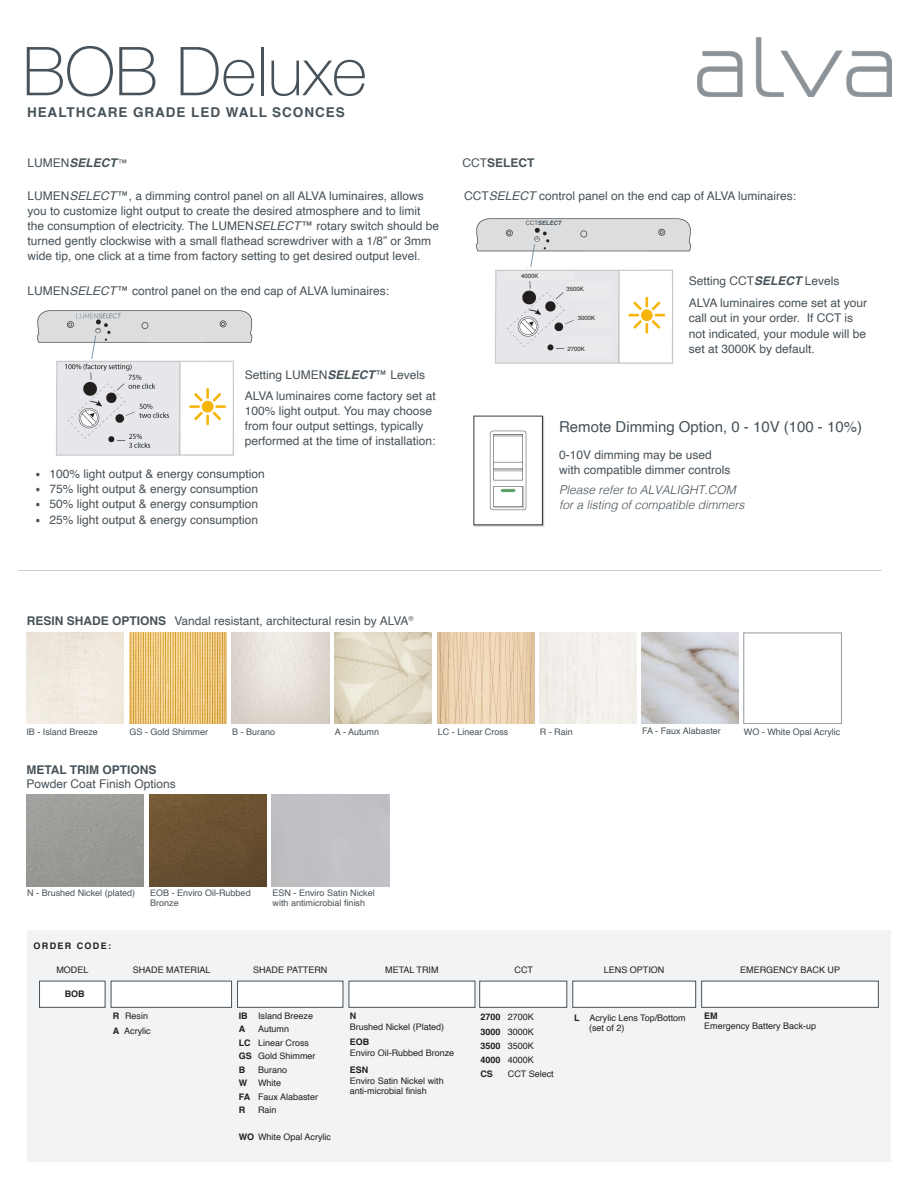
<style>
.page{position:relative;width:918px;height:1188px;background:#fff}
.page>*{position:absolute;margin:0;border:0;box-sizing:border-box;transform-origin:0 0}
.t1{font:100 67.5px "Helvetica Neue";color:#47525a}
.TABLE_TEXT{font:15px "Helvetica";color:#475259}
.TABLE_TEXT-2{font:700 13.5px "Helvetica";letter-spacing:.07em;color:#475259}
.TABLE_TEXT-3{font:12px/15px "Helvetica";color:#475259}
.Bullet_text{font:12px/15.3px "Helvetica";color:#475259}
.TABLE_TEXT-4{font:italic 300 12px "Helvetica";color:#475259}
.t2{font:700 12px "Helvetica";color:#475259}
.t3{font:italic 700 12px "Helvetica";color:#475259}
.TABLE_TEXT-5{font:9px/13.5px "Helvetica";color:#231f20}
.t4{font:9px/10.1px "Helvetica";color:#475259}
.TABLE_TEXT-6{font:700 9px "Helvetica";color:#231f20}
.TABLE_TEXT-7{font:700 9px "Helvetica";letter-spacing:.15em;color:#231f20}
.t5{font:6px "Helvetica";color:#231f20}
.t6{font:italic 700 6px "Helvetica";color:#475259}
.s1{font-weight:400;font-style:normal}
.s2{font-weight:300;font-style:normal;font-size:9px;color:#231f20}
.s3{font-style:italic}
.s4{font-weight:700;font-style:italic}
.s5{font-family:"Korolev Condensed";font-weight:500;font-size:10.5px}
.s6{font-weight:400}
.s7{font-weight:700}
</style>
<div class="page">
<div style="left:27px;top:930px;width:863px;height:231px;background:#f2f3f4"></div>
<div style="left:27px;top:633px;width:97px;height:91px;background:#f0eadf"></div>
<img style="left:232px;top:633px;width:98px;height:91px">
<img style="left:129px;top:633px;width:98px;height:91px">
<img style="left:437px;top:633px;width:98px;height:91px">
<img style="left:335px;top:633px;width:97px;height:91px">
<img style="left:149px;top:795px;width:118px;height:91px">
<img style="left:26px;top:795px;width:118px;height:91px">
<hr style="left:18px;top:570px;width:863px;height:1px;background:#475259">
<img style="left:37px;top:310px;width:216px;height:146px">
<img style="left:473px;top:415px;width:72px;height:112px">
<img style="left:476px;top:218px;width:215px;height:146px">
<div style="left:567px;top:282px;width:44px;height:16px;background:#e9eaeb"></div>
<div style="left:578px;top:311px;width:33px;height:17px;background:#e9eaeb"></div>
<div style="left:567px;top:338px;width:44px;height:20px;background:#e9eaeb"></div>
<div style="left:514px;top:220px;width:60px;height:8px;background:#dcddde"></div>
<div style="left:504px;top:272px;width:70px;height:8px;background:#e9eaeb"></div>
<img style="left:642px;top:633px;width:96px;height:91px">
<div style="left:540px;top:633px;width:97px;height:91px;background:#f3f0eb"></div>
<div style="left:39px;top:981px;width:66px;height:27px;background:#fff;border:1px solid #475259"></div>
<div style="left:349px;top:981px;width:126px;height:27px;background:#fff;border:1px solid #475259"></div>
<div style="left:111px;top:981px;width:121px;height:27px;background:#fff;border:1px solid #475259"></div>
<div style="left:480px;top:981px;width:87px;height:27px;background:#fff;border:1px solid #475259"></div>
<div style="left:237px;top:981px;width:106px;height:27px;background:#fff;border:1px solid #475259"></div>
<div style="left:573px;top:981px;width:123px;height:27px;background:#fff;border:1px solid #475259"></div>
<div style="left:701px;top:981px;width:178px;height:27px;background:#fff;border:1px solid #475259"></div>
<img style="left:698px;top:38px;width:194px;height:59px">
<p class="t1" style="left:22px;top:20px;width:346px">BOB Deluxe</p>
<p class="TABLE_TEXT-2" style="left:27px;top:104px;width:319px">HEALTHCARE GRADE LED WALL SCONCES</p>
<p class="t3" style="left:28px;top:155px;width:101px"><span class="s1">LUMEN</span>SELECT <span class="s2">™</span></p>
<p class="TABLE_TEXT-3" style="left:28px;top:189px;width:413px">LUMEN<span class="s3">SELECT</span>™, a dimming control panel on all ALVA luminaires, allows you to customize light output to create the desired atmosphere and to limit the consumption of electricity. The LUMEN<span class="s3">SELECT</span>™ rotary switch should be turned gently clockwise with a small flathead screwdriver with a 1/8” or 3mm wide tip, one click at a time from factory setting to get desired output level.</p>
<p class="TABLE_TEXT-3" style="left:28px;top:284px;width:363px">LUMEN<span class="s3">SELECT</span>™ control panel on the end cap of ALVA luminaires:</p>
<p class="TABLE_TEXT-3" style="left:245px;top:367px;width:182px">Setting LUMEN<span class="s4">SELECT</span>™ Levels</p>
<p class="TABLE_TEXT-3" style="left:245px;top:389px;width:192px">ALVA luminaires come factory set at 100% light output. You may choose from four output settings, typically performed at the time of installation:</p>
<p class="TABLE_TEXT-3" style="left:36px;top:467px;width:230px"><span class="s5">•</span> 100% light output &amp; energy consumption</p>
<p class="TABLE_TEXT-3" style="left:36px;top:482px;width:224px"><span class="s5">•</span> 75% light output &amp; energy consumption</p>
<p class="TABLE_TEXT-3" style="left:36px;top:497px;width:224px"><span class="s5">•</span> 50% light output &amp; energy consumption</p>
<p class="TABLE_TEXT-3" style="left:36px;top:512px;width:224px"><span class="s5">•</span> 25% light output &amp; energy consumption</p>
<p class="t2" style="left:463px;top:155px;width:74px"><span class="s6">CCT</span>SELECT</p>
<p class="TABLE_TEXT-3" style="left:464px;top:189px;width:334px">CCT<span class="s3">SELECT</span> control panel on the end cap of ALVA luminaires:</p>
<p class="t6" style="left:526px;top:219px;width:39px"><span class="s1">C C T</span> SELECT</p>
<p class="t5" style="left:521px;top:271px;width:19px">4000K</p>
<p class="t5" style="left:567px;top:284px;width:19px">3500K</p>
<p class="t5" style="left:578px;top:313px;width:19px">3000K</p>
<p class="t5" style="left:568px;top:344px;width:19px">2700K</p>
<p class="TABLE_TEXT-3" style="left:689px;top:274px;width:152px">Setting CCT<span class="s4">SELECT</span> Levels</p>
<p class="Bullet_text" style="left:689px;top:296px;width:180px">ALVA luminaires come set at your call out in your order. If CCT is not indicated, your module will be set at 3000K by default.</p>
<p class="TABLE_TEXT" style="left:559px;top:416px;width:305px">Remote Dimming Option, 0 - 10V (100 - 10%)</p>
<p class="TABLE_TEXT-3" style="left:559px;top:447px;width:154px">0-10V dimming may be used</p>
<p class="TABLE_TEXT-3" style="left:559px;top:462px;width:173px">with compatible dimmer controls</p>
<p class="TABLE_TEXT-4" style="left:559px;top:479px;width:178px">Please refer to ALVALIGHT.COM</p>
<p class="TABLE_TEXT-4" style="left:559px;top:494px;width:187px">for a listing of compatible dimmers</p>
<p class="TABLE_TEXT-3" style="left:27px;top:613px;width:388px"><span class="s7">RESIN SHADE OPTIONS</span> Vandal resistant, architectural resin by ALVA<sup>®</sup></p>
<p class="t4" style="left:540px;top:727px;width:35px">R - Rain</p>
<p class="t4" style="left:642px;top:726px;width:80px">FA - Faux Alabaster</p>
<p class="t4" style="left:26px;top:727px;width:73px">IB - Island Breeze</p>
<p class="t4" style="left:130px;top:727px;width:80px">GS - Gold Shimmer</p>
<p class="t4" style="left:232px;top:727px;width:45px">B - Burano</p>
<p class="t4" style="left:438px;top:727px;width:72px">LC - Linear Cross</p>
<p class="t4" style="left:744px;top:727px;width:98px">WO - White Opal Acrylic</p>
<p class="t4" style="left:335px;top:727px;width:46px">A - Autumn</p>
<p class="t2" style="left:26px;top:762px;width:132px">METAL TRIM OPTIONS</p>
<p class="TABLE_TEXT-3" style="left:26px;top:777px;width:151px">Powder Coat Finish Options</p>
<p class="t4" style="left:27px;top:888px;width:110px">N - Brushed Nickel (plated)</p>
<p class="t4" style="left:150px;top:888px;width:102px">EOB - Enviro Oil-Rubbed<br>Bronze</p>
<p class="t4" style="left:273px;top:888px;width:104px">ESN - Enviro Satin Nickel with antimicrobial finish</p>
<p class="TABLE_TEXT-7" style="left:34px;top:940px;width:79px">ORDER CODE:</p>
<p class="TABLE_TEXT-5" style="left:56px;top:964px;width:34px">MODEL</p>
<p class="TABLE_TEXT-5" style="left:133px;top:964px;width:79px">SHADE MATERIAL</p>
<p class="TABLE_TEXT-5" style="left:253px;top:964px;width:76px">SHADE PATTERN</p>
<p class="TABLE_TEXT-5" style="left:385px;top:964px;width:55px">METAL TRIM</p>
<p class="TABLE_TEXT-5" style="left:515px;top:964px;width:20px">CCT</p>
<p class="TABLE_TEXT-5" style="left:604px;top:964px;width:62px">LENS OPTION</p>
<p class="TABLE_TEXT-5" style="left:740px;top:964px;width:101px">EMERGENCY BACK UP</p>
<p class="TABLE_TEXT-6" style="left:65px;top:988px;width:21px">BOB</p>
<p class="TABLE_TEXT-5" style="left:113px;top:1009px;width:37px"><span class="s7">R</span> Resin</p>
<p class="TABLE_TEXT-5" style="left:113px;top:1024px;width:39px"><span class="s7">A</span> Acrylic</p>
<p class="TABLE_TEXT-5" style="left:258px;top:1009px;width:57px">Island Breeze</p>
<p class="TABLE_TEXT-5" style="left:258px;top:1023px;width:33px">Autumn</p>
<p class="TABLE_TEXT-5" style="left:258px;top:1036px;width:53px">Linear Cross</p>
<p class="TABLE_TEXT-5" style="left:258px;top:1050px;width:59px">Gold Shimmer</p>
<p class="TABLE_TEXT-5" style="left:258px;top:1063px;width:31px">Burano</p>
<p class="TABLE_TEXT-5" style="left:258px;top:1077px;width:25px">White</p>
<p class="TABLE_TEXT-5" style="left:258px;top:1090px;width:62px">Faux Alabaster<br>Rain</p>
<p class="TABLE_TEXT-5" style="left:239px;top:1131px;width:94px"><span class="s7">WO</span> White Opal Acrylic</p>
<p class="TABLE_TEXT-6" style="left:239px;top:1010px;width:10px">IB</p>
<p class="TABLE_TEXT-6" style="left:239px;top:1024px;width:8px">A</p>
<p class="TABLE_TEXT-6" style="left:239px;top:1037px;width:13px">LC</p>
<p class="TABLE_TEXT-6" style="left:239px;top:1051px;width:15px">GS</p>
<p class="TABLE_TEXT-6" style="left:239px;top:1064px;width:8px">B</p>
<p class="TABLE_TEXT-6" style="left:239px;top:1078px;width:10px">W</p>
<p class="TABLE_TEXT-6" style="left:239px;top:1091px;width:13px">FA</p>
<p class="TABLE_TEXT-6" style="left:239px;top:1105px;width:8px">R</p>
<p class="TABLE_TEXT-6" style="left:350px;top:1011px;width:8px">N</p>
<p class="TABLE_TEXT-5" style="left:350px;top:1020px;width:96px">Brushed Nickel (Plated)</p>
<p class="TABLE_TEXT-6" style="left:350px;top:1037px;width:21px">EOB</p>
<p class="TABLE_TEXT-5" style="left:350px;top:1046px;width:106px">Enviro Oil-Rubbed Bronze</p>
<p class="TABLE_TEXT-6" style="left:350px;top:1064px;width:20px">ESN</p>
<p class="TABLE_TEXT-5" style="left:350px;top:1075px;width:96px;line-height:10.5px">Enviro Satin Nickel with anti-microbial finish</p>
<p class="TABLE_TEXT-5" style="left:480px;top:1011px;width:55px"><span class="s7">2700</span> 2700K</p>
<p class="TABLE_TEXT-5" style="left:480px;top:1025px;width:55px"><span class="s7">3000</span> 3000K</p>
<p class="TABLE_TEXT-5" style="left:480px;top:1039px;width:55px"><span class="s7">3500</span> 3500K</p>
<p class="TABLE_TEXT-5" style="left:480px;top:1053px;width:55px"><span class="s7">4000</span> 4000K</p>
<p class="TABLE_TEXT-6" style="left:480px;top:1068px;width:14px">CS</p>
<p class="TABLE_TEXT-5" style="left:508px;top:1067px;width:47px">CCT Select</p>
<p class="TABLE_TEXT-5" style="left:574px;top:1011px;width:113px"><span class="s7">L</span> Acrylic Lens Top/Bottom</p>
<p class="TABLE_TEXT-5" style="left:589px;top:1022px;width:37px">(set of 2)</p>
<p class="TABLE_TEXT-6" style="left:704px;top:1010px;width:15px">EM</p>
<p class="TABLE_TEXT-5" style="left:704px;top:1020px;width:114px">Emergency Battery Back-up</p>
</div>
